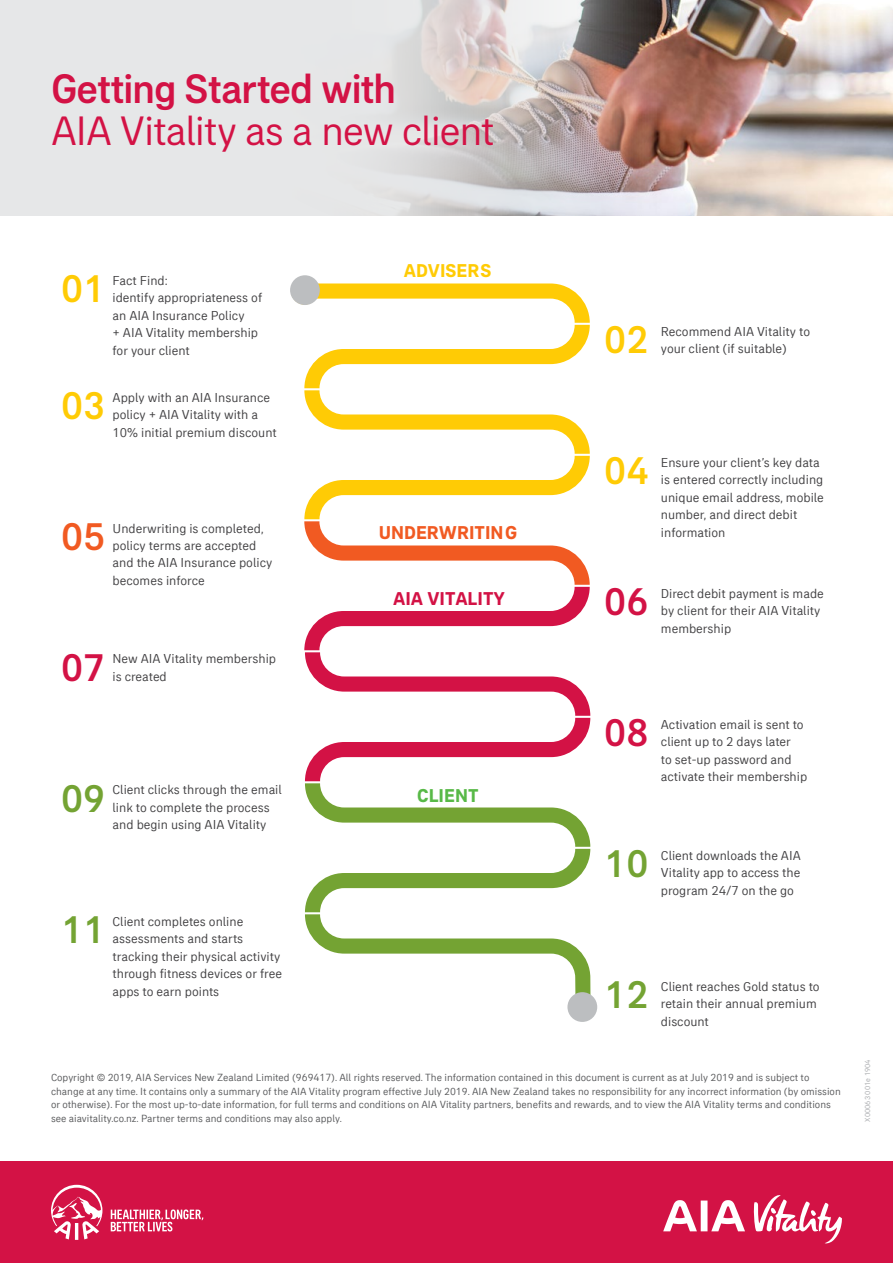
<style>
.page{position:relative;width:893px;height:1263px;background:#fff}
.page>*{position:absolute;margin:0;border:0;box-sizing:border-box;transform-origin:0 0}
.t1{font:42px "AIA Everest";letter-spacing:-.03em;color:#d31245}
.t2{font:500 42px "AIA Everest";letter-spacing:-.03em;color:#d31245}
.t3{font:500 39.3px "AIA Everest";color:#ffcb05}
.t4{font:500 39.3px "AIA Everest";color:#74a333}
.t5{font:500 39.3px "AIA Everest";color:#d31245}
.t6{font:500 39.3px "AIA Everest";color:#f15a22}
.t7{font:700 18.9px "AIA Everest";color:#f15a22}
.t8{font:700 18.9px "AIA Everest";color:#d31245}
.t9{font:700 18.9px "AIA Everest";color:#ffcb05}
.t10{font:700 18.9px "AIA Everest";color:#58b947}
.t11{font:13.05px/17.5px "AIA Everest";color:#414042}
.t12{font:10.5px/13.5px "AIA Everest";color:#58595b}
.t13{font:7.5px "AIA Everest";color:#a7a9ac}
</style>
<div class="page">
<div style="left:0;top:1161px;width:893px;height:102px;background:#d31245"></div>
<svg style="left:663px;top:1200px;width:82px;height:31px"></svg>
<svg style="left:753px;top:1195px;width:89px;height:49px"></svg>
<svg style="left:51px;top:1185px;width:152px;height:55px"></svg>
<img style="left:656px;top:0;width:237px;height:216px">
<svg style="left:0;top:0;width:656px;height:216px;background:#d8d4d3"></svg>
<svg style="left:292px;top:283px;width:298px;height:711px"></svg>
<div style="left:567px;top:992px;width:30px;height:30px;background:#bcbec0;border-radius:50%"></div>
<div style="left:290px;top:275px;width:30px;height:30px;background:#bcbec0;border-radius:50%"></div>
<h1 class="t2" style="left:51px;top:64px;width:347px">Getting Started with</h1>
<h1 class="t1" style="left:51px;top:106px;width:445px">AIA Vitality as a new client</h1>
<h2 class="t3" style="left:61px;top:266px;width:46px">01</h2>
<h2 class="t3" style="left:61px;top:383px;width:46px">03</h2>
<p class="t11" style="left:113px;top:271px;width:151px">Fact Find:<br>identify appropriateness of an AIA Insurance Policy<br>+ AIA Vitality membership for your client</p>
<p class="t11" style="left:113px;top:388px;width:166px">Apply with an AIA Insurance policy + AIA Vitality with a<br>10% initial premium discount</p>
<h3 class="t9" style="left:404px;top:259px;width:89px">ADVISERS</h3>
<h2 class="t3" style="left:604px;top:317px;width:46px">02</h2>
<p class="t11" style="left:661px;top:323px;width:151px">Recommend AIA Vitality to your client (if suitable)</p>
<h2 class="t6" style="left:61px;top:514px;width:46px">05</h2>
<p class="t11" style="left:113px;top:519px;width:161px">Underwriting is completed, policy terms are accepted and the AIA Insurance policy becomes inforce</p>
<h3 class="t7" style="left:379px;top:521px;width:140px">UNDERWRITING</h3>
<h2 class="t3" style="left:604px;top:448px;width:46px">04</h2>
<p class="t11" style="left:661px;top:453px;width:165px">Ensure your client’s key data is entered correctly including unique email address, mobile number, and direct debit information</p>
<h3 class="t8" style="left:393px;top:588px;width:114px">AIA VITALITY</h3>
<h2 class="t5" style="left:604px;top:579px;width:46px">06</h2>
<p class="t11" style="left:661px;top:584px;width:164px">Direct debit payment is made by client for their AIA Vitality membership</p>
<h2 class="t5" style="left:61px;top:645px;width:46px">07</h2>
<p class="t11" style="left:113px;top:650px;width:165px">New AIA Vitality membership is created</p>
<h2 class="t4" style="left:61px;top:776px;width:46px">09</h2>
<p class="t11" style="left:113px;top:781px;width:171px">Client clicks through the email link to complete the process and begin using AIA Vitality</p>
<h3 class="t10" style="left:417px;top:785px;width:63px">CLIENT</h3>
<h2 class="t5" style="left:604px;top:710px;width:46px">08</h2>
<p class="t11" style="left:661px;top:715px;width:148px">Activation email is sent to client up to 2 days later<br>to set-up password and activate their membership</p>
<h2 class="t4" style="left:604px;top:841px;width:46px">10</h2>
<p class="t11" style="left:661px;top:846px;width:141px;text-align:justify">Client downloads the AIA Vitality app to access the program 24/7 on the go</p>
<h2 class="t4" style="left:61px;top:907px;width:46px">11</h2>
<p class="t11" style="left:113px;top:912px;width:171px">Client completes online assessments and starts tracking their physical activity through fitness devices or free apps to earn points</p>
<h2 class="t4" style="left:604px;top:972px;width:46px">12</h2>
<p class="t11" style="left:661px;top:977px;width:160px">Client reaches Gold status to retain their annual premium discount</p>
<p class="t12" style="left:51px;top:1070px;width:791px">Copyright © 2019, AIA Services New Zealand Limited (969417). All rights reserved. The information contained in this document is current as at July 2019 and is subject to change at any time. It contains only a summary of the AIA Vitality program effective July 2019. AIA New Zealand takes no responsibility for any incorrect information (by omission or otherwise). For the most up-to-date information, for full terms and conditions on AIA Vitality partners, benefits and rewards, and to view the AIA Vitality terms and conditions see aiavitality.co.nz. Partner terms and conditions may also apply.</p>
<p class="t13" style="left:863px;top:1121px;width:63px;rotate:-90deg">X00063 001e 1904</p>
</div>
